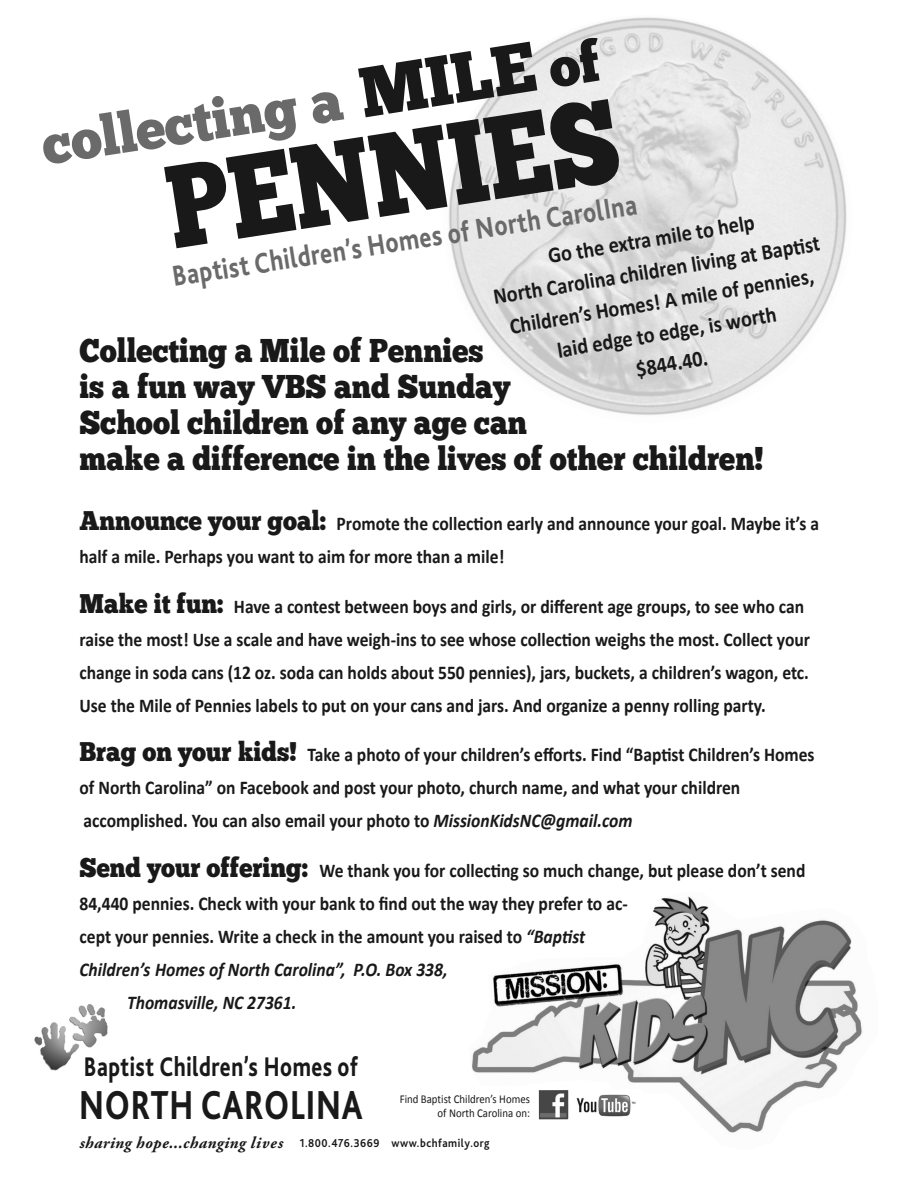
<style>
.page{position:relative;width:918px;height:1188px;background:#fff}
.page>*{position:absolute;margin:0;border:0;box-sizing:border-box;transform-origin:0 0}
.t1{font:117.45px "Chunk Five";color:#191919;scale:.83 1}
.t2{font:70.5px "Chunk Five";color:#191919;scale:.95 1}
.t3{font:56.4px "Chunk Five";color:#6a6a6a;scale:.95 1}
.t4{font:800 42.3px "Bliss 2";letter-spacing:.025em;color:#191919;scale:.77 1}
.t5{font:33px/36px "Chunk Five";color:#191919;scale:.9 1}
.t6{font:800 30px "Bliss 2";color:#6a6a6a;scale:.79 1}
.t7{font:800 28.2px "Bliss 2";letter-spacing:.025em;color:#191919;scale:.77 1}
.t8{font:700 22.5px/31.5px "Calibri";color:#191919;text-align:center;scale:.9 1}
.t9{font:700 19.5px/33px "Calibri";color:#191919;scale:.9 1}
.t10{font:italic 700 19.5px "Calibri";color:#191919;scale:.9 1}
.t11{font:700 12px "Bliss 2";letter-spacing:.05em;color:#191919;scale:.9 1}
.t12{font:12px/14.4px "Calibri";color:#191919;text-align:right;scale:.9 1}
.s1{font-size:56.4px}
.s2{font-family:"Chunk Five";font-weight:400;font-size:27px}
.s3{font-style:italic}
.s4{font-family:"Adobe Garamond Pro";font-style:italic;font-size:16.5px}
</style>
<div class="page">
<img style="left:449px;top:17px;width:398px;height:398px">
<img style="left:472px;top:896px;width:390px;height:237px">
<img style="left:539px;top:1090px;width:29px;height:30px">
<img style="left:570px;top:1089px;width:73px;height:32px">
<div style="left:373px;top:1092px;width:158px;height:32px;background:#fff"></div>
<img style="left:34px;top:1004px;width:74px;height:67px">
<h2 class="t2" style="left:356px;top:65px;width:256px;rotate:-9deg">MILE <span class="s1">of</span></h2>
<h3 class="t3" style="left:39px;top:124px;width:320px;rotate:-9deg">collecting a</h3>
<h3 class="t6" style="left:171px;top:266px;width:596px;rotate:-9deg">Baptist Children’s Homes of North CarolIna</h3>
<h1 class="t1" style="left:161px;top:163px;width:550px;rotate:-9deg">PENNIES</h1>
<p class="t8" style="left:486px;top:251px;width:369px;rotate:-9deg">Go the extra mile to help<br>North Carolina children living at Bapti st<br>Children’s Homes! A mile of pennies, laid edge to edge, is worth<br>$844.40.</p>
<h3 class="t5" style="left:80px;top:336px;width:762px">Collecting a Mile of Pennies<br>is a fun way VBS and Sunday<br>School children of any age can<br>make a difference in the lives of other children!</h3>
<p class="t9" style="left:80px;top:509px;width:823px"><span class="s2">Announce your goal:</span> Promote the collection early and announce your goal. Maybe it’s a half a mile. Perhaps you want to aim for more than a mile!</p>
<p class="t9" style="left:80px;top:591px;width:813px"><span class="s2">Make it fun:</span> Have a contest between boys and girls, or different age groups, to see who can raise the most! Use a scale and have weigh-ins to see whose collection weighs the most. Collect your change in soda cans (12 oz. soda can holds about 550 pennies), jars, buckets, a children’s wagon, etc.<br>Use the Mile of Pennies labels to put on your cans and jars. And organize a penny rolling party.</p>
<p class="t9" style="left:80px;top:740px;width:818px"><span class="s2">Brag on your kids!</span> Take a photo of your children’s efforts. Find “Baptist Children’s Homes of North Carolina” on Facebook and post your photo, church name, and what your children accomplished. You can also email your photo to <span class="s3">MissionKidsNC@gmail.com</span></p>
<p class="t9" style="left:80px;top:855px;width:808px"><span class="s2">Send your offering:</span> We thank you for collecting so much change, but please don’t send</p>
<p class="t9" style="left:80px;top:888px;width:611px">84,440 pennies. Check with your bank to find out the way they prefer to ac-</p>
<p class="t9" style="left:80px;top:921px;width:563px">cept your pennies. Write a check in the amount you raised to <span class="s3">“Baptist</span></p>
<p class="t10" style="left:80px;top:961px;width:410px">Children’s Homes of North Carolina”, P.O. Box 338,</p>
<p class="t10" style="left:127px;top:994px;width:190px">Thomasville, NC 27361.</p>
<h3 class="t7" style="left:84px;top:1056px;width:357px">Baptist Children’s Homes of</h3>
<h3 class="t4" style="left:79px;top:1089px;width:370px">NORTH CAROLINA</h3>
<p class="t11" style="left:79px;top:1139px;width:457px"><span class="s4">sharing hope...changing lives</span> 1.800.476.3669 www.bchfamily.org</p>
<p class="t12" style="left:400px;top:1092px;width:146px">Find Baptist Children’s Homes of North Carolina on:</p>
</div>
